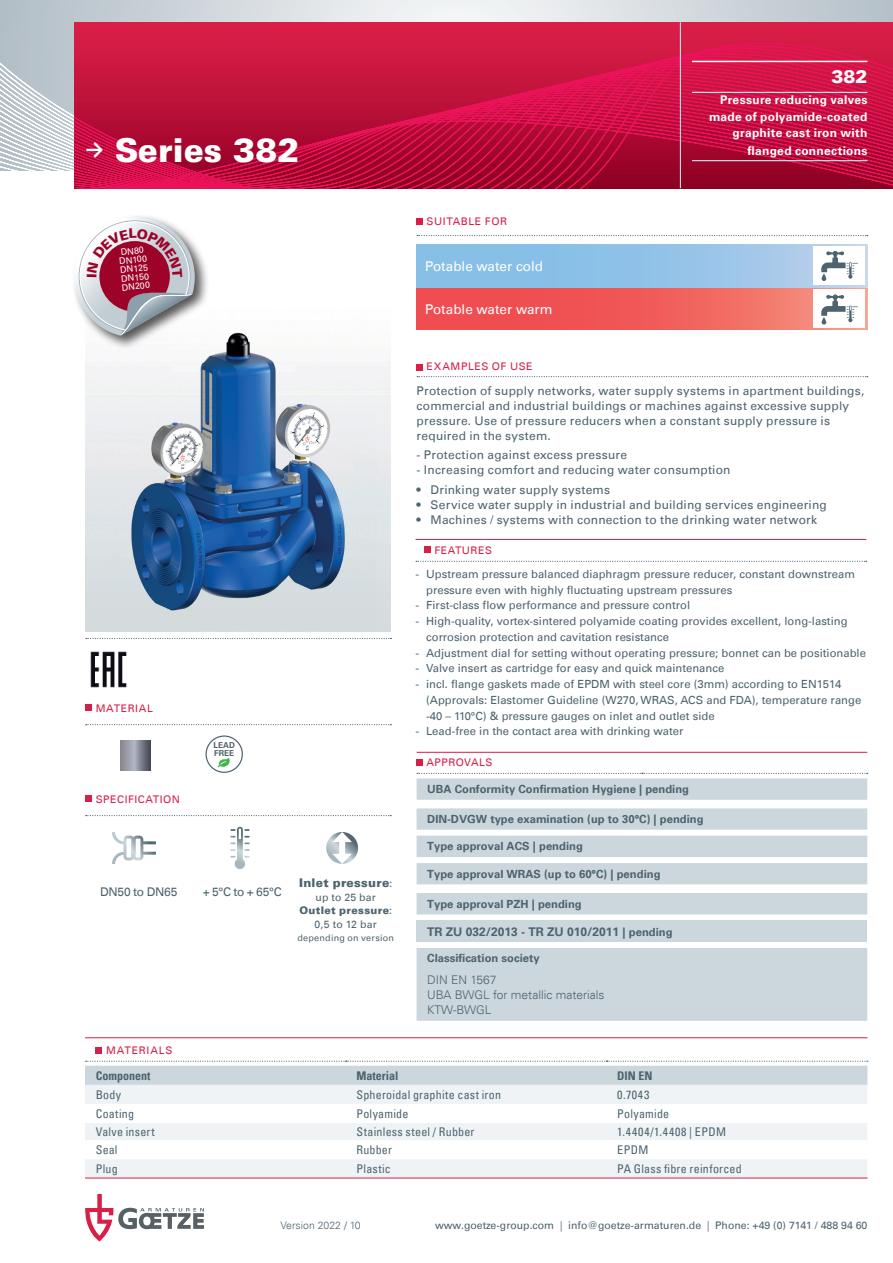
<style>
.page{position:relative;width:893px;height:1263px;background:#fff}
.page>*{position:absolute;margin:0;border:0;box-sizing:border-box;transform-origin:0 0}
.t1{font:900 33px "Univers";color:#fff}
.t2{font:900 18px "Univers";color:#fff}
.t3{font:13.5px "Univers";color:#fff}
.t4{font:12px/15px "Univers";letter-spacing:.02em;color:#4d636e}
.t5{font:condensed 12px "Univers";letter-spacing:.02em;color:#4d636e}
.t6{font:700 12px/16.5px "Univers";letter-spacing:.025em;color:#fff;text-align:right}
.t7{font:300 12px/15px "Univers";color:#4d636e}
.t8{font:700 12px "Univers";color:#4d636e}
.t9{font:700 condensed 12px "Univers";color:#4d636e}
.t10{font:condensed 12px "Univers";letter-spacing:.07em;color:#4d636e}
.t11{font:900 12px "Univers";letter-spacing:.02em;color:#4d636e}
.t12{font:12px "Univers";letter-spacing:-.015em;color:#4d636e}
.t13{font:11.25px/15.8px "Univers";color:#4d636e}
.t14{font:700 11.25px "Univers";color:#4d636e}
.t15{font:10.5px "Univers";color:#4d636e}
.t16{font:10.5px "Univers";letter-spacing:.05em;color:#d91e47}
.t17{font:10.5px/13.5px "Univers";letter-spacing:.02em;color:#4d636e;text-align:center}
.t18{font:300 10.5px "Univers";color:#4d636e}
.t19{font:10.5px "Univers";letter-spacing:.08em;color:#d91e47}
.t20{font:9px "Univers";letter-spacing:.03em;color:#4d636e}
.t21{font:8.85px/8.9px "Univers";color:#fff;text-align:center}
.t22{font:700 8.1px/8.1px "Univers";color:#536369}
.s1{font-weight:400;font-size:10.5px}
.s2{font-weight:900}
.s3{font-weight:300}
.s4{font-size:11.25px}
</style>
<div class="page">
<svg style="left:85px;top:1194px;width:119px;height:47px"></svg>
<svg style="left:74px;top:0;width:819px;height:22px;background:#d7dde1"></svg>
<svg style="left:0;top:0;width:74px;height:170px;background:#c4cdd4"></svg>
<svg style="left:74px;top:22px;width:819px;height:166px;background:#c4113e"></svg>
<hr style="left:680px;top:22px;width:1px;height:166px;background:#eff3f5">
<svg style="left:86px;top:638px;width:305px;height:1px"></svg>
<svg style="left:86px;top:724px;width:305px;height:1px"></svg>
<svg style="left:86px;top:815px;width:305px;height:1px"></svg>
<img style="left:85px;top:332px;width:306px;height:299px">
<svg style="left:326px;top:832px;width:32px;height:32px"></svg>
<svg style="left:230px;top:827px;width:20px;height:42px"></svg>
<svg style="left:112px;top:832px;width:44px;height:32px"></svg>
<svg style="left:120px;top:740px;width:31px;height:31px"></svg>
<div style="left:205px;top:735px;width:38px;height:38px;border:1px solid #4d636e;border-radius:50%"></div>
<svg style="left:218px;top:758px;width:12px;height:9px"></svg>
<img style="left:90px;top:651px;width:37px;height:37px">
<hr style="left:692px;top:61px;width:175px;height:1px;background:#fff">
<hr style="left:692px;top:92px;width:175px;height:1px;background:#fff">
<hr style="left:692px;top:160px;width:175px;height:1px;background:#fff">
<hr style="left:85px;top:1037px;width:782px;height:1px;background:#d91e47">
<div style="left:96px;top:1047px;width:6px;height:7px;background:#d91e47"></div>
<svg style="left:85px;top:1085px;width:782px;height:93px;fill:#eff3f5"></svg>
<svg style="left:85px;top:1061px;width:783px;height:24px"></svg>
<hr style="left:85px;top:1178px;width:782px;height:1px;background:#d91e47">
<hr style="left:417px;top:752px;width:450px;height:1px;background:#d91e47">
<svg style="left:417px;top:759px;width:6px;height:6px"></svg>
<svg style="left:417px;top:773px;width:451px;height:57px"></svg>
<div style="left:417px;top:836px;width:450px;height:21px;background:#ccd6dd"></div>
<svg style="left:417px;top:863px;width:450px;height:51px"></svg>
<div style="left:417px;top:920px;width:450px;height:22px;background:#ccd6dd"></div>
<div style="left:417px;top:948px;width:450px;height:73px;background:#ccd6dd"></div>
<div style="left:85px;top:796px;width:7px;height:6px;background:#d91e47"></div>
<div style="left:85px;top:705px;width:7px;height:6px;background:#d91e47"></div>
<svg style="left:417px;top:364px;width:6px;height:6px"></svg>
<svg style="left:417px;top:376px;width:451px;height:1px"></svg>
<svg style="left:417px;top:235px;width:451px;height:1px"></svg>
<div style="left:417px;top:218px;width:6px;height:7px;background:#d91e47"></div>
<svg style="left:417px;top:287px;width:450px;height:43px;background:#ee6160"></svg>
<div style="left:813px;top:289px;width:52px;height:38px;background:#fff"></div>
<svg style="left:417px;top:244px;width:450px;height:43px;background:#93c2e8"></svg>
<div style="left:813px;top:247px;width:52px;height:38px;background:#fff"></div>
<hr style="left:416px;top:539px;width:68px;height:1px;background:#d91e47">
<hr style="left:484px;top:539px;width:382px;height:1px;background:#d91e47">
<svg style="left:424px;top:547px;width:6px;height:6px"></svg>
<svg style="left:416px;top:561px;width:451px;height:1px"></svg>
<svg style="left:821px;top:294px;width:37px;height:30px"></svg>
<div style="left:821px;top:273px;width:5px;height:8px;background:#4d636e;border-radius:2px"></div>
<svg style="left:821px;top:251px;width:37px;height:28px"></svg>
<div style="left:71px;top:214px;width:139px;height:136px;background:#231f20;opacity:.75"></div>
<img style="left:74px;top:217px;width:121px;height:119px">
<svg style="left:79px;top:220px;width:115px;height:116px"></svg>
<h1 class="t1" style="left:85px;top:129px;width:216px"><sup>→</sup> Series 382</h1>
<p class="t21" style="left:118px;top:248px;width:30px;rotate:-6deg">DN80<br>DN100<br>DN125<br>DN150<br>DN200</p>
<p class="t16" style="left:96px;top:702px;width:59px">MATERIAL</p>
<p class="t16" style="left:96px;top:793px;width:86px">SPECIFICATION</p>
<p class="t22" style="left:214px;top:741px;width:23px">LEAD<br>FREE</p>
<p class="t12" style="left:100px;top:884px;width:79px">DN50 to DN65</p>
<p class="t4" style="left:203px;top:884px;width:81px">+ 5°C to + 65°C</p>
<p class="t11" style="left:299px;top:875px;width:95px">Inlet pressure<span class="s1">:</span></p>
<p class="t17" style="left:299px;top:890px;width:94px">up to 25 bar<br><span class="s2">Outlet pressure</span>:<br>0,5 to 12 bar</p>
<p class="t20" style="left:297px;top:933px;width:98px">depending on version</p>
<p class="t16" style="left:427px;top:215px;width:82px">SUITABLE FOR</p>
<p class="t3" style="left:425px;top:258px;width:119px">Potable water cold</p>
<p class="t3" style="left:425px;top:301px;width:129px">Potable water warm</p>
<p class="t16" style="left:427px;top:360px;width:108px">EXAMPLES OF USE</p>
<h2 class="t2" style="left:831px;top:66px;width:38px">382</h2>
<p class="t6" style="left:709px;top:92px;width:160px">Pressure reducing valves made of polyamide-coated graphite cast iron with</p>
<p class="t6" style="left:747px;top:143px;width:121px">flanged connections</p>
<p class="t4" style="left:417px;top:383px;width:449px">Protection of supply networks, water supply systems in apartment buildings, commercial and industrial buildings or machines against excessive supply pressure. Use of pressure reducers when a constant supply pressure is required in the system.</p>
<p class="t4" style="left:417px;top:448px;width:212px">- Protection against excess pressure</p>
<p class="t4" style="left:417px;top:463px;width:315px">- Increasing comfort and reducing water consumption</p>
<p class="t4" style="left:417px;top:482px;width:195px">• Drinking water supply systems</p>
<p class="t4" style="left:417px;top:497px;width:412px">• Service water supply in industrial and building services engineering</p>
<p class="t4" style="left:417px;top:512px;width:402px">• Machines / systems with connection to the drinking water network</p>
<p class="t16" style="left:434px;top:544px;width:59px">FEATURES</p>
<p class="t13" style="left:426px;top:566px;width:430px;text-indent:-11px">- Upstream pressure balanced diaphragm pressure reducer, constant downstream pressure even with highly fluctuating upstream pressures</p>
<p class="t13" style="left:416px;top:598px;width:276px">- First-class flow performance and pressure control</p>
<p class="t13" style="left:426px;top:613px;width:423px;text-indent:-11px">- High-quality, vortex-sintered polyamide coating provides excellent, long-lasting corrosion protection and cavitation resistance</p>
<p class="t13" style="left:416px;top:645px;width:452px">- Adjustment dial for setting without operating pressure; bonnet can be positionable</p>
<p class="t13" style="left:416px;top:661px;width:310px">- Valve insert as cartridge for easy and quick maintenance</p>
<p class="t13" style="left:426px;top:676px;width:437px;text-indent:-11px">- incl. flange gaskets made of EPDM with steel core (3mm) according to EN1514 (Approvals: Elastomer Guideline (W270, WRAS, ACS and FDA), temperature range -40 <span class="s3">–</span> 110°C) &amp; pressure gauges on inlet and outlet side</p>
<p class="t13" style="left:416px;top:724px;width:269px">- Lead-free in the contact area with drinking water</p>
<p class="t16" style="left:426px;top:756px;width:68px">APPROVALS</p>
<p class="t14" style="left:427px;top:782px;width:263px">UBA Conformity Confirmation Hygiene | pending</p>
<p class="t14" style="left:427px;top:812px;width:278px">DIN-DVGW type examination (up to 30°C) | pending</p>
<p class="t14" style="left:427px;top:839px;width:157px">Type approval ACS | pending</p>
<p class="t14" style="left:427px;top:867px;width:235px">Type approval WRAS (up to 60°C) | pending</p>
<p class="t14" style="left:427px;top:897px;width:156px">Type approval PZH | pending</p>
<p class="t8" style="left:427px;top:924px;width:247px">TR ZU 032/2013 - TR ZU 010/2011 <span class="s4">| pending</span></p>
<p class="t14" style="left:427px;top:952px;width:114px">Classification society</p>
<p class="t7" style="left:427px;top:973px;width:179px">DIN EN 1567<br>UBA BWGL for metallic materials<br>KTW-BWGL</p>
<p class="t19" style="left:106px;top:1044px;width:68px">MATERIALS</p>
<p class="t9" style="left:96px;top:1068px;width:56px">Component</p>
<p class="t9" style="left:356px;top:1068px;width:43px">Material</p>
<p class="t9" style="left:617px;top:1068px;width:37px">DIN EN</p>
<p class="t5" style="left:96px;top:1087px;width:27px">Body</p>
<p class="t5" style="left:356px;top:1087px;width:146px">Spheroidal graphite cast iron</p>
<p class="t5" style="left:617px;top:1087px;width:34px">0.7043</p>
<p class="t5" style="left:96px;top:1106px;width:40px">Coating</p>
<p class="t5" style="left:356px;top:1106px;width:53px">Polyamide</p>
<p class="t5" style="left:617px;top:1106px;width:53px">Polyamide</p>
<p class="t5" style="left:96px;top:1124px;width:61px">Valve insert</p>
<p class="t5" style="left:356px;top:1124px;width:120px">Stainless steel / Rubber</p>
<p class="t10" style="left:617px;top:1124px;width:110px">1.4404/1.4408 | EPDM</p>
<p class="t5" style="left:96px;top:1142px;width:23px">Seal</p>
<p class="t5" style="left:356px;top:1142px;width:37px">Rubber</p>
<p class="t5" style="left:617px;top:1142px;width:33px">EPDM</p>
<p class="t5" style="left:96px;top:1161px;width:24px">Plug</p>
<p class="t5" style="left:356px;top:1161px;width:36px">Plastic</p>
<p class="t5" style="left:617px;top:1161px;width:126px">PA Glass fibre reinforced</p>
<p class="t18" style="left:281px;top:1219px;width:82px">Version 2022 / 10</p>
<p class="t15" style="left:435px;top:1219px;width:434px">www.goetze-group.com <span class="s3">|</span> info@goetze-armaturen.de <span class="s3">|</span> Phone: +49 (0) 7141 / 488 94 60</p>
</div>
